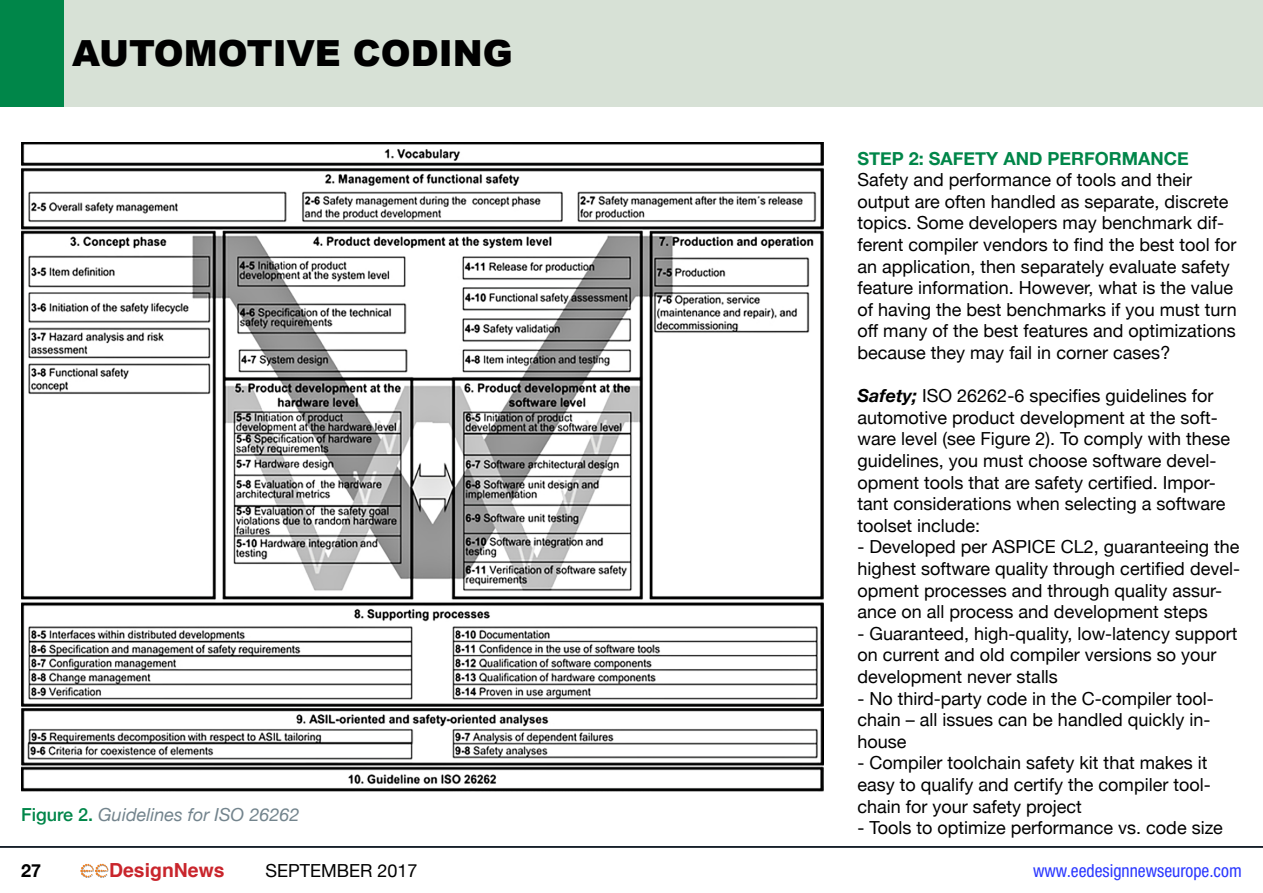
<style>
.page{position:relative;width:1263px;height:893px;background:#fff}
.page>*{position:absolute;margin:0;border:0;box-sizing:border-box;transform-origin:0 0}
.t1{font:900 36px "Arial";color:#000}
.t2{font:700 19.35px "Helvetica";color:#c9252c}
.t3{font:18px/21.6px "Helvetica Neue";color:#000}
.t4{font:italic 18px "Helvetica Neue";color:#73848d}
.t5{font:condensed 18px "Helvetica Neue";color:#2b38ff}
.t6{font:700 18px "Helvetica Neue";color:#008649}
.t7{font:700 18px "Helvetica Neue";color:#000}
.s1{font-weight:500;font-style:normal;color:#008649}
.s2{font-weight:700;font-style:italic}
</style>
<div class="page">
<svg style="left:80px;top:864px;width:29px;height:14px"></svg>
<div style="left:64px;top:0;width:1199px;height:106px;background:#d7e1d6"></div>
<div style="left:0;top:0;width:64px;height:106px;background:#008649"></div>
<hr style="left:0;top:846px;width:1263px;height:2px;background:#000">
<img style="left:21px;top:143px;width:802px;height:648px">
<h1 class="t1" style="left:72px;top:27px;width:442px">AUTOMOTIVE CODING</h1>
<p class="t4" style="left:21px;top:802px;width:280px"><span class="s1">Figure 2.</span> Guidelines for ISO 26262</p>
<p class="t6" style="left:857px;top:144px;width:333px">STEP 2: SAFETY AND PERFORMANCE</p>
<p class="t3" style="left:857px;top:170px;width:381px">Safety and performance of tools and their output are often handled as separate, discrete topics. Some developers may benchmark dif&shy;ferent compiler vendors to find the best tool for an application, then separately evaluate safety feature information. However, what is the value of having the best benchmarks if you must turn off many of the best features and optimizations because they may fail in corner cases?</p>
<p class="t3" style="left:857px;top:386px;width:374px"><span class="s2">Safety;</span> ISO 26262-6 specifies guidelines for automotive product development at the soft&shy;ware level (see Figure 2). To comply with these guidelines, you must choose software devel&shy;opment tools that are safety certified. Impor&shy;tant considerations when selecting a software toolset include:</p>
<p class="t3" style="left:857px;top:537px;width:384px">- Developed per ASPICE CL2, guaranteeing the highest software quality through certified devel&shy;opment processes and through quality assur&shy;ance on all process and development steps</p>
<p class="t3" style="left:857px;top:624px;width:381px">- Guaranteed, high-quality, low-latency support on current and old compiler versions so your development never stalls</p>
<p class="t3" style="left:857px;top:688px;width:358px">- No third-party code in the C-compiler tool&shy;chain – all issues can be handled quickly in&shy;house</p>
<p class="t3" style="left:857px;top:753px;width:355px">- Compiler toolchain safety kit that makes it easy to qualify and certify the compiler tool&shy;chain for your safety project</p>
<p class="t3" style="left:857px;top:818px;width:367px">- Tools to optimize performance vs. code size</p>
<p class="t7" style="left:21px;top:857px;width:22px">27</p>
<p class="t2" style="left:109px;top:855px;width:117px">DesignNews</p>
<p class="t3" style="left:265px;top:861px;width:154px">SEPTEMBER 2017</p>
<p class="t5" style="left:1033px;top:861px;width:210px">www.eedesignnewseurope.com</p>
</div>
